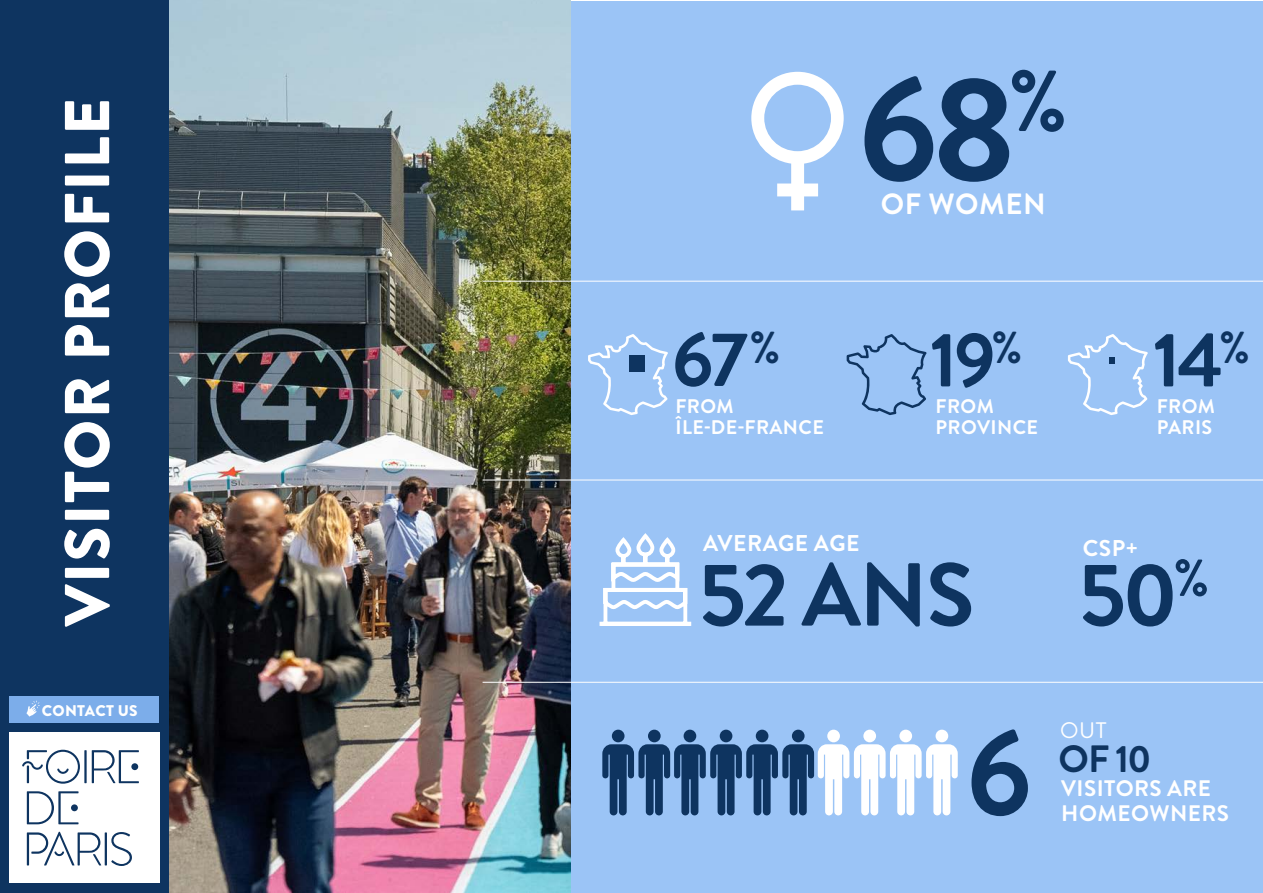
<style>
.page{position:relative;width:1263px;height:893px;background:#fff}
.page>*{position:absolute;margin:0;border:0;box-sizing:border-box;transform-origin:0 0}
.t1{font:700 148.05px "Brandon Grotesque";color:#0e3460}
.t2{font:700 121.5px "Brandon Grotesque";color:#0e3460}
.t3{font:700 89.1px "Brandon Grotesque";letter-spacing:-.03em;color:#0e3460}
.t4{font:700 76.8px "Brandon Grotesque";color:#0e3460}
.t5{font:900 63.3px "Brandon Grotesque";letter-spacing:.02em;color:#fff}
.t6{font:700 37.95px "Brandon Grotesque";color:#0e3460}
.t7{font:700 29.25px "Brandon Grotesque";letter-spacing:.02em;color:#fff}
.t8{font:700 22.8px "Brandon Grotesque";letter-spacing:.02em;color:#fff}
.t9{font:700 22.5px/24.6px "Brandon Grotesque";letter-spacing:.02em;color:#fff}
.t10{font:22.5px "Brandon Grotesque";color:#fff}
.t11{font:700 19.65px/21.3px "Brandon Grotesque";letter-spacing:.02em;color:#fff}
.t12{font:900 15.45px "Brandon Grotesque";letter-spacing:.02em;color:#fff}
</style>
<div class="page">
<div style="left:0;top:0;width:170px;height:893px;background:#0e3460"></div>
<div style="left:9px;top:733px;width:151px;height:150px;background:#fff"></div>
<hr style="left:84px;top:750px;width:3px;height:33px;background:#0e3460">
<hr style="left:105px;top:832px;width:2px;height:33px;background:#0e3460">
<svg style="left:22px;top:750px;width:58px;height:34px"></svg>
<svg style="left:111px;top:832px;width:21px;height:34px"></svg>
<svg style="left:27px;top:791px;width:52px;height:33px"></svg>
<svg style="left:27px;top:832px;width:74px;height:33px"></svg>
<svg style="left:92px;top:750px;width:47px;height:33px"></svg>
<div style="left:556px;top:1px;width:707px;height:892px;background:#9bc4f6"></div>
<img style="left:170px;top:0;width:401px;height:893px">
<hr style="left:483px;top:281px;width:780px;height:1px;background:#fff">
<hr style="left:483px;top:480px;width:780px;height:1px;background:#fff">
<hr style="left:483px;top:682px;width:780px;height:1px;background:#fff">
<svg style="left:751px;top:72px;width:93px;height:138px"></svg>
<svg style="left:588px;top:334px;width:80px;height:81px"></svg>
<svg style="left:847px;top:334px;width:79px;height:81px"></svg>
<div style="left:629px;top:356px;width:15px;height:16px;background:#0e3460"></div>
<svg style="left:1068px;top:334px;width:80px;height:81px"></svg>
<svg style="left:599px;top:536px;width:93px;height:90px"></svg>
<svg style="left:602px;top:730px;width:356px;height:85px"></svg>
<div style="left:9px;top:697px;width:150px;height:26px;background:#7cadea"></div>
<svg style="left:26px;top:701px;width:14px;height:16px"></svg>
<p class="t5" style="left:43px;top:626px;width:530px;rotate:-90deg">VISITOR PROFILE</p>
<p class="t12" style="left:42px;top:700px;width:97px">CONTACT US</p>
<p class="t1" style="left:858px;top:26px;width:211px">68<sup>%</sup></p>
<p class="t7" style="left:881px;top:184px;width:166px">OF WOMEN</p>
<p class="t4" style="left:672px;top:306px;width:110px">67<sup>%</sup></p>
<p class="t4" style="left:930px;top:306px;width:94px">19<sup>%</sup></p>
<p class="t4" style="left:1153px;top:306px;width:98px">14<sup>%</sup></p>
<p class="t11" style="left:675px;top:396px;width:150px">FROM<br>ÎLE-DE-FRANCE</p>
<p class="t11" style="left:935px;top:396px;width:104px">FROM<br>PROVINCE</p>
<p class="t11" style="left:1157px;top:396px;width:60px">FROM<br>PARIS</p>
<p class="t8" style="left:703px;top:527px;width:158px">AVERAGE AGE</p>
<p class="t8" style="left:1083px;top:532px;width:57px">CSP+</p>
<p class="t3" style="left:699px;top:533px;width:277px">52 ANS</p>
<p class="t3" style="left:1079px;top:533px;width:132px">50<sup>%</sup></p>
<p class="t2" style="left:966px;top:688px;width:67px">6</p>
<p class="t10" style="left:1060px;top:715px;width:48px">OUT</p>
<p class="t6" style="left:1059px;top:733px;width:94px">OF 10</p>
<p class="t9" style="left:1061px;top:777px;width:169px">VISITORS ARE<br>HOMEOWNERS</p>
</div>
